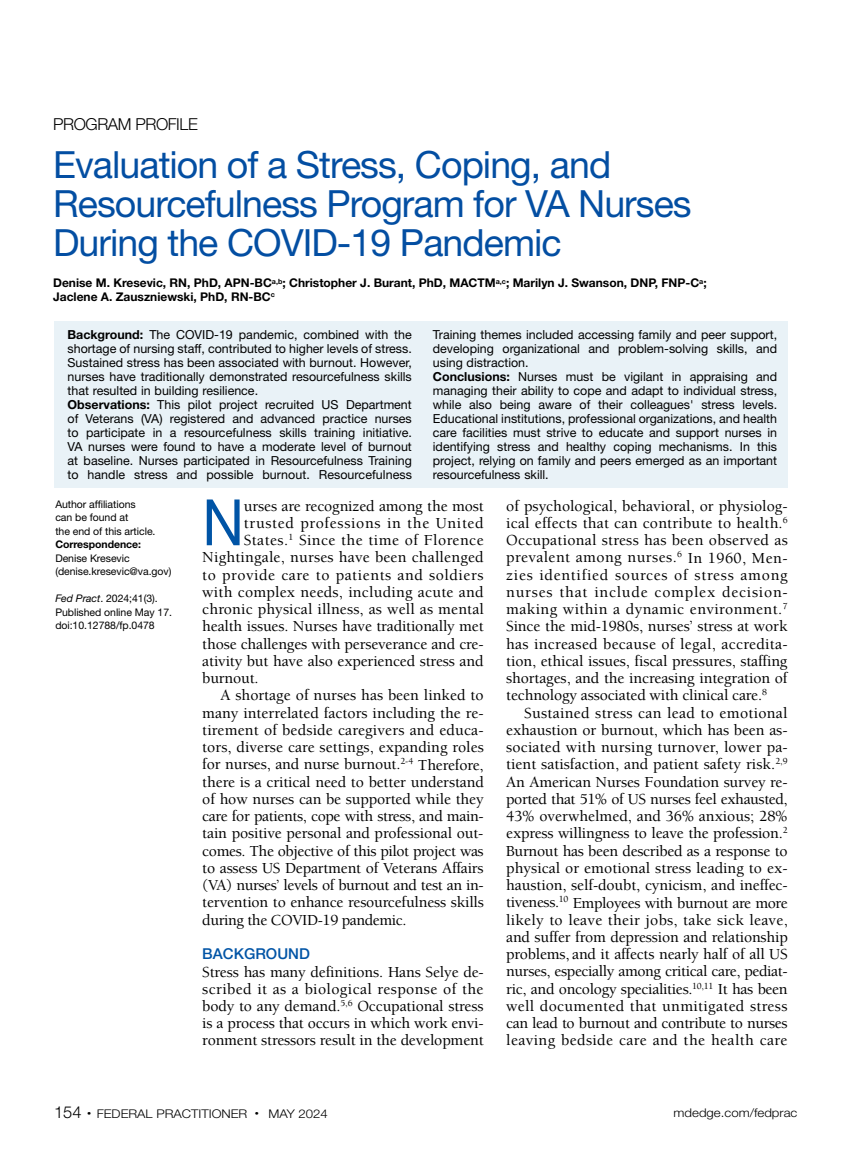
<style>
.page{position:relative;width:851px;height:1161px;background:#fff}
.page>*{position:absolute;margin:0;border:0;box-sizing:border-box;transform-origin:0 0}
.t1{font:64.05px "Helvetica Neue LT Std";color:#0054a6;scale:.9 1}
.t2{font:37.5px/39px "Helvetica Neue LT Std";letter-spacing:-.025em;color:#034ea2}
.t3{font:300 16.5px "Helvetica Neue LT Std";letter-spacing:-.025em;color:#000}
.t4{font:500 15.75px/17.2px "Berkeley Std";letter-spacing:-.01em;color:#000;text-align:justify}
.t5{font:500 15.75px "Berkeley Std";letter-spacing:.01em;color:#000}
.t6{font:500 15.75px "Berkeley Std";letter-spacing:.035em;color:#000}
.t7{font:500 15.75px "Berkeley Std";letter-spacing:.015em;color:#000}
.t8{font:500 15.75px "Berkeley Std";letter-spacing:.025em;color:#000}
.t9{font:500 15.75px "Berkeley Std";letter-spacing:.04em;color:#000}
.t10{font:500 15px "Helvetica Neue LT Std";color:#0054a6}
.t11{font:12.45px/14px "Helvetica Neue LT Std";color:#000}
.t12{font:700 12px/13.5px "Helvetica Neue LT Std";color:#000}
.t13{font:300 12px "Helvetica Neue LT Std";color:#000;scale:1.1 1}
.t14{font:10.5px/13.5px "Helvetica Neue LT Std";letter-spacing:-.005em;color:#000}
.t15{font:700 10.5px "Helvetica Neue LT Std";letter-spacing:-.005em;color:#000}
.s1{font-weight:700}
.s2{font-style:italic}
.s3{font-size:16.5px}
</style>
<div class="page">
<div style="left:55px;top:321px;width:733px;height:167px;background:#e9f2f7"></div>
<p class="t3" style="left:53px;top:114px;width:146px">PROGRAM PROFILE</p>
<h2 class="t2" style="left:53px;top:145px;width:640px">Evaluation of a Stress, Coping, and<br>Resourcefulness Program for VA Nurses<br>During the COVID-19 Pandemic</h2>
<p class="t12" style="left:53px;top:276px;width:655px">Denise M. Kresevic, RN, PhD, APN-BC<sup>a,b</sup>; Christopher J. Burant, PhD, MACTM<sup>a,c</sup>; Marilyn J. Swanson, DNP, FNP-C<sup>a</sup>;<br>Jaclene A. Zauszniewski, PhD, RN-BC<sup>c</sup></p>
<p class="t11" style="left:68px;top:328px;width:346px"><span class="s1">Background:</span> The COVID-19 pandemic, combined with the shortage of nursing staff, contributed to higher levels of stress.<br>Sustained stress has been associated with burnout. However, nurses have traditionally demonstrated resourcefulness skills that resulted in building resilience.<br><span class="s1">Observations:</span> This pilot project recruited US Department of Veterans (VA) registered and advanced practice nurses to participate in a resourcefulness skills training initiative.<br>VA nurses were found to have a moderate level of burnout at baseline. Nurses participated in Resourcefulness Training to handle stress and possible burnout. Resourcefulness</p>
<p class="t11" style="left:433px;top:328px;width:346px">Training themes included accessing family and peer support, developing organizational and problem-solving skills, and using distraction.<br><span class="s1">Conclusions:</span> Nurses must be vigilant in appraising and managing their ability to cope and adapt to individual stress, while also being aware of their colleagues' stress levels.<br>Educational institutions, professional organizations, and health care facilities must strive to educate and support nurses in identifying stress and healthy coping mechanisms. In this project, relying on family and peers emerged as an important resourcefulness skill.</p>
<p class="t14" style="left:55px;top:497px;width:102px">Author affiliations<br>can be found at<br>the end of this article.</p>
<p class="t15" style="left:55px;top:538px;width:87px">Correspondence:</p>
<p class="t14" style="left:55px;top:551px;width:118px">Denise Kresevic (denise.kresevic@va.gov)</p>
<p class="t14" style="left:55px;top:592px;width:118px"><span class="s2">Fed Pract</span>. 2024;41(3).<br>Published online May 17. doi:10.12788/fp.0478</p>
<h1 class="t1" style="left:202px;top:484px;width:48px">N</h1>
<p class="t4" style="left:244px;top:497px;width:241px">urses are recognized among the most</p>
<p class="t9" style="left:244px;top:515px;width:241px">trusted professions in the United</p>
<p class="t8" style="left:244px;top:532px;width:241px">States.<sup>1</sup> Since the time of Florence</p>
<p class="t5" style="left:202px;top:549px;width:283px">Nightingale, nurses have been challenged</p>
<p class="t6" style="left:202px;top:566px;width:283px">to provide care to patients and soldiers</p>
<p class="t7" style="left:202px;top:584px;width:283px">with complex needs, including acute and</p>
<p class="t5" style="left:202px;top:601px;width:283px">chronic physical illness, as well as mental</p>
<p class="t4" style="left:202px;top:618px;width:283px">health issues. Nurses have traditionally met</p>
<p class="t4" style="left:202px;top:635px;width:283px">those challenges with perseverance and cre-</p>
<p class="t4" style="left:202px;top:653px;width:283px">ativity but have also experienced stress and</p>
<p class="t4" style="left:202px;top:670px;width:58px">burnout.</p>
<p class="t4" style="left:220px;top:687px;width:265px">A shortage of nurses has been linked to</p>
<p class="t4" style="left:202px;top:704px;width:283px">many interrelated factors including the re-</p>
<p class="t5" style="left:202px;top:722px;width:283px">tirement of bedside caregivers and educa-</p>
<p class="t4" style="left:202px;top:739px;width:283px">tors, diverse care settings, expanding roles</p>
<p class="t4" style="left:202px;top:756px;width:283px">for nurses, and nurse burnout.<sup>2-4</sup> Therefore,</p>
<p class="t4" style="left:202px;top:773px;width:283px">there is a critical need to better understand</p>
<p class="t4" style="left:202px;top:791px;width:283px">of how nurses can be supported while they</p>
<p class="t4" style="left:202px;top:808px;width:283px">care for patients, cope with stress, and main-</p>
<p class="t4" style="left:202px;top:825px;width:283px">tain positive personal and professional out-</p>
<p class="t4" style="left:202px;top:842px;width:283px">comes. The objective of this pilot project was</p>
<p class="t4" style="left:202px;top:860px;width:283px">to assess US Department of Veterans Affairs</p>
<p class="t4" style="left:202px;top:877px;width:283px">(VA) nurses’ levels of burnout and test an in-</p>
<p class="t4" style="left:202px;top:894px;width:283px">tervention to enhance resourcefulness skills</p>
<p class="t4" style="left:202px;top:911px;width:206px">during the COVID-19 pandemic.</p>
<p class="t10" style="left:202px;top:945px;width:109px">BACKGROUND</p>
<p class="t4" style="left:202px;top:963px;width:283px">Stress has many definitions. Hans Selye de&shy;scribed it as a biological response of the body to any demand.<sup>5,6</sup> Occupational stress is a process that occurs in which work envi&shy;ronment stressors result in the development</p>
<p class="t4" style="left:506px;top:497px;width:283px">of psychological, behavioral, or physiolog&shy;ical effects that can contribute to health.<sup>6<br></sup>Occupational stress has been observed as prevalent among nurses.<sup>6</sup> In 1960, Men&shy;zies identified sources of stress among nurses that include complex decision&shy;making within a dynamic environment.<sup>7<br></sup>Since the mid-1980s, nurses’ stress at work has increased because of legal, accredita&shy;tion, ethical issues, fiscal pressures, staffing shortages, and the increasing integration of technology associated with clinical care.<sup>8</sup></p>
<p class="t4" style="left:506px;top:704px;width:283px;text-indent:18px">Sustained stress can lead to emotional exhaustion or burnout, which has been as&shy;sociated with nursing turnover, lower pa&shy;tient satisfaction, and patient safety risk.<sup>2,9<br></sup>An American Nurses Foundation survey re&shy;ported that 51% of US nurses feel exhausted, 43% overwhelmed, and 36% anxious; 28% express willingness to leave the profession.<sup>2<br></sup>Burnout has been described as a response to physical or emotional stress leading to ex&shy;haustion, self-doubt, cynicism, and ineffec&shy;tiveness.<sup>10</sup> Employees with burnout are more likely to leave their jobs, take sick leave, and suffer from depression and relationship problems, and it affects nearly half of all US nurses, especially among critical care, pediat&shy;ric, and oncology specialities.<sup>10,11</sup> It has been well documented that unmitigated stress can lead to burnout and contribute to nurses leaving bedside care and the health care</p>
<p class="t13" style="left:54px;top:1107px;width:250px"><span class="s3">154</span> <sup>•</sup> FEDERAL PRACTITIONER <sup>•</sup> MAY 2024</p>
<p class="t13" style="left:673px;top:1105px;width:114px">mdedge.com/fedprac</p>
</div>
